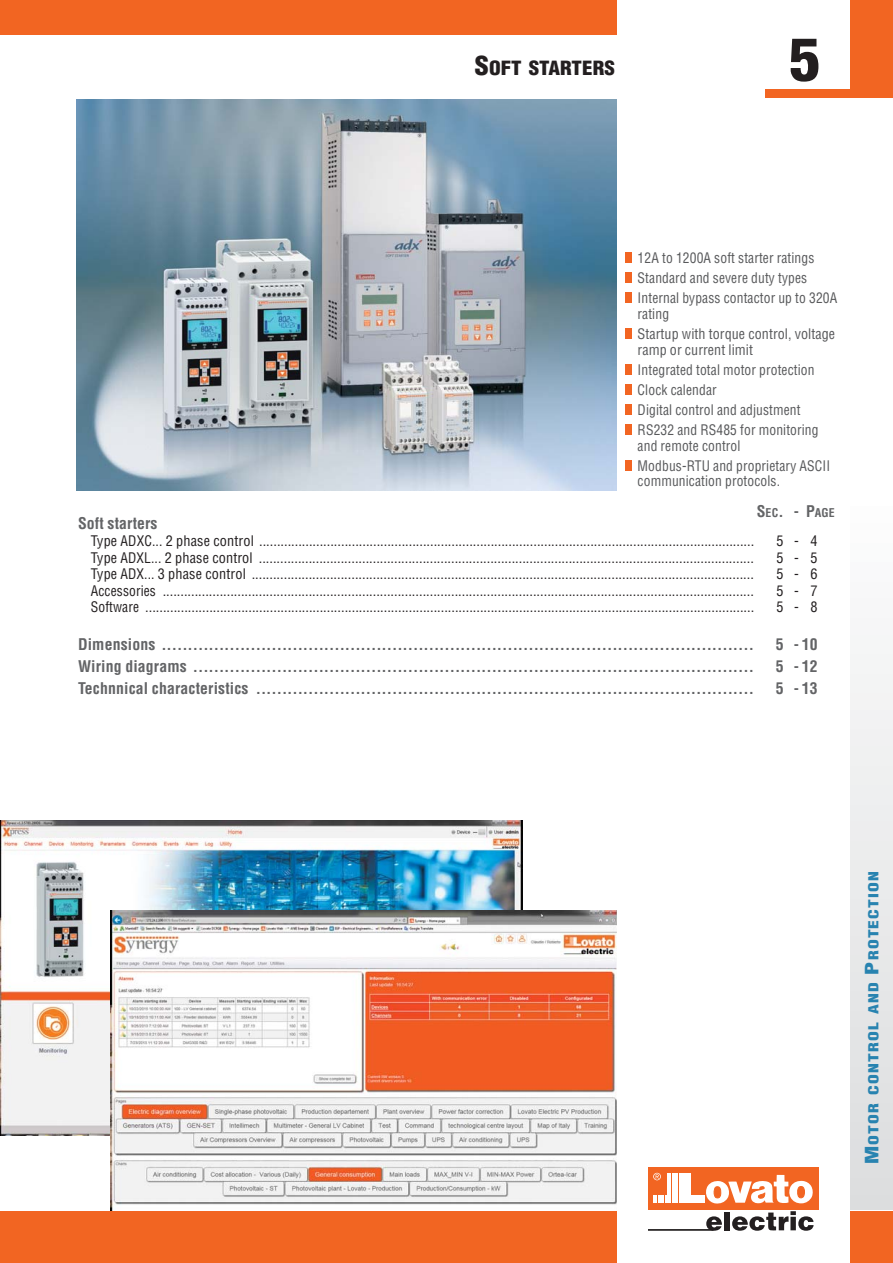
<style>
.page{position:relative;width:893px;height:1263px;background:#fff}
.page>*{position:absolute;margin:0;border:0;box-sizing:border-box;transform-origin:0 0}
.t1{font:900 condensed 57px "Helvetica";color:#231f20;scale:1.1 1}
.t2{font:900 condensed 19.05px "Helvetica";color:#231f20;scale:1.1 1}
.t3{font:700 condensed 15.75px "Helvetica";letter-spacing:.01em;color:#636466}
.t4{font:condensed 14.25px "Helvetica";letter-spacing:.01em;color:#231f20}
.t5{font:condensed 14.25px "Helvetica";letter-spacing:.01em;color:#231f20;scale:.95 1}
.t6{font:condensed 14.25px/20px "Helvetica";letter-spacing:.01em;color:#58595b;scale:.95 1}
.t7{font:condensed 14.25px/20px "Helvetica";letter-spacing:.01em;color:#58595b}
.t8{font:900 condensed 13.5px "Helvetica";letter-spacing:.065em;color:#2883b0;scale:1.3 1}
.t9{font:700 condensed 11.85px "Helvetica";color:#636466}
.s1{font-size:25.5px}
.s2{font-size:15.75px}
.s3{font-size:18px}
</style>
<div class="page">
<img style="left:0;top:821px;width:523px;height:315px">
<img style="left:111px;top:910px;width:505px;height:302px">
<div style="left:0;top:0;width:616px;height:34px;background:#f26522"></div>
<div style="left:850px;top:0;width:43px;height:98px;background:#f26522"></div>
<div style="left:765px;top:90px;width:96px;height:8px;background:#f26522"></div>
<div style="left:625px;top:328px;width:6px;height:11px;background:#f26522"></div>
<div style="left:625px;top:460px;width:6px;height:10px;background:#f26522"></div>
<div style="left:625px;top:424px;width:6px;height:11px;background:#f26522"></div>
<div style="left:625px;top:253px;width:6px;height:10px;background:#f26522"></div>
<div style="left:625px;top:273px;width:6px;height:10px;background:#f26522"></div>
<div style="left:625px;top:293px;width:6px;height:10px;background:#f26522"></div>
<div style="left:625px;top:384px;width:6px;height:11px;background:#f26522"></div>
<div style="left:625px;top:404px;width:6px;height:11px;background:#f26522"></div>
<div style="left:625px;top:364px;width:6px;height:11px;background:#f26522"></div>
<img style="left:77px;top:99px;width:539px;height:391px">
<div style="left:0;top:1212px;width:616px;height:51px;background:#f26522"></div>
<div style="left:850px;top:1212px;width:43px;height:51px;background:#f26522"></div>
<div style="left:648px;top:1167px;width:170px;height:42px;background:#f26522"></div>
<svg style="left:653px;top:1195px;width:13px;height:8px"></svg>
<hr style="left:667px;top:1173px;width:1px;height:30px;background:#fff">
<hr style="left:670px;top:1173px;width:1px;height:30px;background:#fff">
<hr style="left:672px;top:1173px;width:1px;height:30px;background:#fff">
<hr style="left:674px;top:1173px;width:1px;height:30px;background:#fff">
<hr style="left:676px;top:1173px;width:2px;height:30px;background:#fff">
<div style="left:679px;top:1173px;width:12px;height:30px;background:#fff"></div>
<div style="left:679px;top:1195px;width:25px;height:8px;background:#fff"></div>
<svg style="left:653px;top:1173px;width:8px;height:7px"></svg>
<svg style="left:706px;top:1175px;width:107px;height:29px"></svg>
<svg style="left:706px;top:1216px;width:16px;height:15px"></svg>
<div style="left:724px;top:1212px;width:6px;height:18px;background:#231f20"></div>
<svg style="left:732px;top:1211px;width:81px;height:20px"></svg>
<hr style="left:648px;top:1229px;width:65px;height:2px;background:#231f20">
<div style="left:850px;top:502px;width:43px;height:707px;background:linear-gradient(to bottom,#fcfcfd,#dcddde)"></div>
<h2 class="t2" style="left:475px;top:61px;width:129px"><span class="s1">S</span>OFT STARTERS</h2>
<h1 class="t1" style="left:789px;top:38px;width:30px">5</h1>
<p class="t6" style="left:638px;top:249px;width:212px">12A to 1200A soft starter ratings<br>Standard and severe duty types<br>Internal bypass contactor up to 320A</p>
<p class="t6" style="left:638px;top:305px;width:209px">rating<br>Startup with torque control, voltage</p>
<p class="t7" style="left:638px;top:341px;width:182px">ramp or current limit<br>Integrated total motor protection<br>Clock calendar<br>Digital control and adjustment<br>RS232 and RS485 for monitoring</p>
<p class="t6" style="left:638px;top:437px;width:204px">and remote control<br>Modbus-RTU and proprietary ASCII</p>
<p class="t6" style="left:638px;top:472px;width:151px">communication protocols.</p>
<p class="t9" style="left:757px;top:508px;width:79px"><span class="s2">S</span>EC<span class="s2">. - P</span>AGE</p>
<p class="t3" style="left:78px;top:517px;width:81px">Soft starters</p>
<p class="t4" style="left:91px;top:536px;width:665px">Type ADXC... 2 phase control ...........................................................................................................................................</p>
<p class="t4" style="left:776px;top:536px;width:43px">5-4</p>
<p class="t4" style="left:91px;top:552px;width:665px">Type ADXL... 2 phase control ...........................................................................................................................................</p>
<p class="t4" style="left:776px;top:552px;width:43px">5-5</p>
<p class="t4" style="left:91px;top:569px;width:665px">Type ADX... 3 phase control .............................................................................................................................................</p>
<p class="t4" style="left:776px;top:569px;width:43px">5-6</p>
<p class="t5" style="left:91px;top:585px;width:699px">Accessories ......................................................................................................................................................................</p>
<p class="t4" style="left:776px;top:585px;width:43px">5-7</p>
<p class="t5" style="left:91px;top:602px;width:700px">Software ...........................................................................................................................................................................</p>
<p class="t4" style="left:776px;top:602px;width:43px">5-8</p>
<p class="t3" style="left:78px;top:638px;width:677px">Dimensions .................................................................................................................</p>
<p class="t3" style="left:776px;top:638px;width:43px">5 -10</p>
<p class="t3" style="left:78px;top:660px;width:677px">Wiring diagrams ...........................................................................................................</p>
<p class="t3" style="left:776px;top:660px;width:43px">5 -12</p>
<p class="t3" style="left:78px;top:682px;width:677px">Technnical characteristics ...............................................................................................</p>
<p class="t3" style="left:776px;top:682px;width:43px">5 -13</p>
<p class="t8" style="left:868px;top:1164px;width:227px;rotate:-90deg"><span class="s3">M</span>OTOR CONTROL AND <span class="s3">P</span>ROTECTION</p>
</div>
